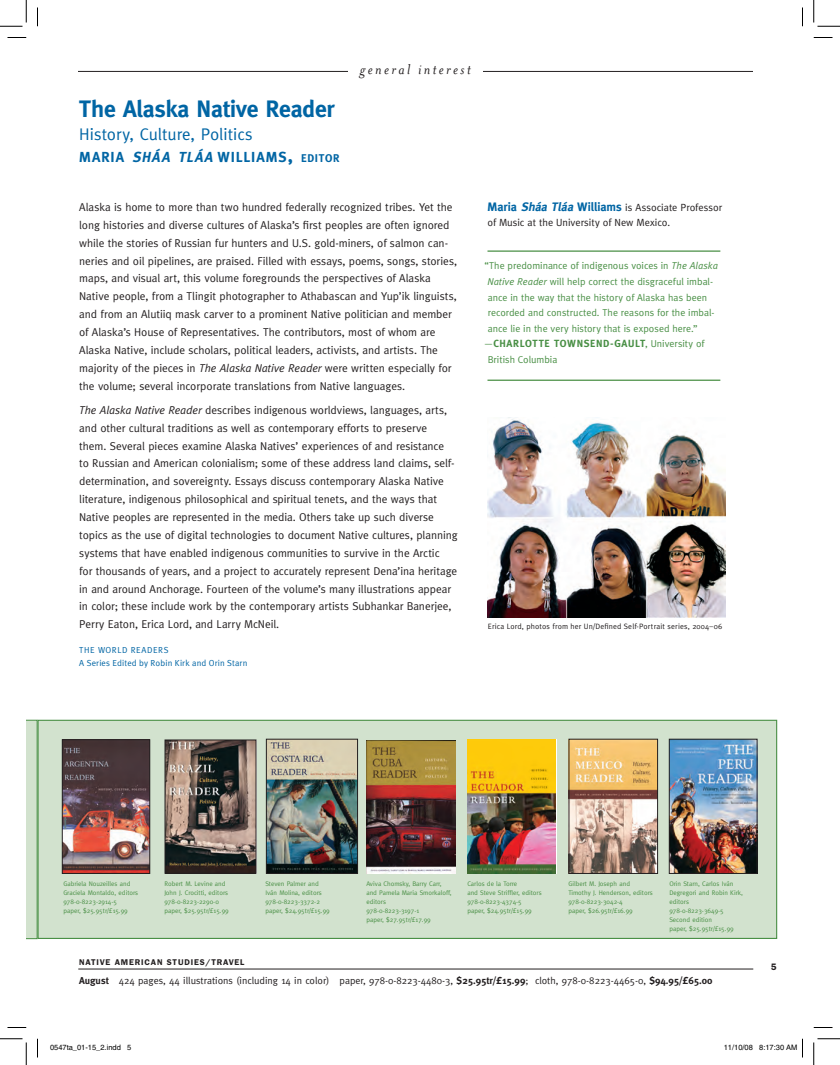
<style>
.page{position:relative;width:840px;height:1065px;background:#fff}
.page>*{position:absolute;margin:0;border:0;box-sizing:border-box;transform-origin:0 0}
.t1{font:700 23.75px "Meta";letter-spacing:-.01em;color:#0065a4}
.t2{font:16.88px "Meta";color:#0065a4}
.t3{font:italic 16.25px "Mrs Eaves";letter-spacing:.145em;color:#231f20}
.t4{font:700 14.5px "Meta";letter-spacing:.07em;color:#0065a4}
.t5{font:11.38px/17.9px "Meta";letter-spacing:-.005em;color:#231f20}
.t6{font:10.38px/15px "Meta";color:#231f20}
.t7{font:700 10.38px "Meta";letter-spacing:.05em;color:#498f45}
.t8{font:10px/15.6px "Meta";color:#498f45}
.t9{font:10px "Meta";color:#231f20}
.t10{font:600 9.38px "Franklin Gothic";color:#231f20}
.t11{font:8.75px/12.5px "Meta";letter-spacing:.015em;color:#0065a4}
.t12{font:600 8.38px "Franklin Gothic";letter-spacing:.1em;color:#231f20}
.t13{font:7.75px "Meta";letter-spacing:.02em;color:#231f20}
.t14{font:7.5px "Helvetica";color:#000}
.t15{font:6.62px/8.9px "Meta";color:#498f45}
.s1{font-style:italic}
.s2{font-size:19.38px}
.s3{font-size:11.25px}
.s4{font-weight:700;font-size:12.25px;color:#0065a4}
.s5{font-weight:700;font-style:italic;font-size:12.25px;color:#0065a4}
.s6{font-weight:400;font-size:10px}
.s7{font-weight:700;font-size:10.38px}
.s8{font-weight:700}
</style>
<div class="page">
<hr style="left:78px;top:71px;width:675px;height:1px;background:#231f20">
<hr style="left:78px;top:969px;width:675px;height:1px;background:#231f20">
<div style="left:348px;top:61px;width:134px;height:23px;background:#fff"></div>
<div style="left:37px;top:720px;width:740px;height:219px;background:#d2e2ce;border:1px solid #498f45"></div>
<img style="left:64px;top:742px;width:84px;height:129px">
<div style="left:62px;top:740px;width:88px;height:133px;border:1px solid #231f20"></div>
<img style="left:671px;top:741px;width:84px;height:130px">
<div style="left:669px;top:739px;width:88px;height:134px;border:1px solid #231f20"></div>
<img style="left:571px;top:741px;width:85px;height:130px">
<div style="left:569px;top:739px;width:89px;height:134px;border:1px solid #231f20"></div>
<img style="left:167px;top:742px;width:87px;height:129px">
<div style="left:165px;top:740px;width:91px;height:133px;border:1px solid #231f20"></div>
<img style="left:367px;top:740px;width:88px;height:133px">
<img style="left:268px;top:741px;width:88px;height:130px">
<div style="left:266px;top:739px;width:92px;height:134px;border:1px solid #231f20"></div>
<img style="left:467px;top:739px;width:89px;height:134px">
<img style="left:487px;top:419px;width:239px;height:198px">
<hr style="left:487px;top:250px;width:233px;height:2px;background:#498f45">
<hr style="left:487px;top:380px;width:233px;height:1px;background:#498f45">
<svg style="left:26px;top:720px;width:11px;height:219px;background:#ccdec8"></svg>
<svg style="left:8px;top:37px;width:18px;height:1px"></svg>
<svg style="left:814px;top:37px;width:18px;height:1px"></svg>
<svg style="left:8px;top:1027px;width:18px;height:1px"></svg>
<svg style="left:814px;top:1027px;width:18px;height:1px"></svg>
<svg style="left:37px;top:8px;width:1px;height:18px"></svg>
<svg style="left:37px;top:1039px;width:1px;height:19px"></svg>
<svg style="left:802px;top:8px;width:1px;height:18px"></svg>
<svg style="left:0;top:0;width:27px;height:27px"></svg>
<svg style="left:0;top:1039px;width:27px;height:26px"></svg>
<svg style="left:814px;top:0;width:26px;height:27px"></svg>
<svg style="left:814px;top:1039px;width:26px;height:26px"></svg>
<svg style="left:802px;top:1039px;width:1px;height:19px"></svg>
<h3 class="t3" style="left:360px;top:61px;width:112px">general interest</h3>
<h1 class="t1" style="left:79px;top:96px;width:257px">The Alaska Native Reader</h1>
<h2 class="t2" style="left:79px;top:124px;width:175px">History, Culture, Politics</h2>
<p class="t4" style="left:79px;top:148px;width:262px">MARIA <span class="s1">SHÁA TLÁA</span>WILLIAMS<span class="s2">,</span> <span class="s3">EDITOR</span></p>
<p class="t5" style="left:79px;top:198px;width:379px">Alaska is home to more than two hundred federally recognized tribes. Yet the long histories and diverse cultures of Alaska’s first peoples are often ignored while the stories of Russian fur hunters and U.S. gold-miners, of salmon can&shy;neries and oil pipelines, are praised. Filled with essays, poems, songs, stories, maps, and visual art, this volume foregrounds the perspectives of Alaska Native people, from a Tlingit photographer to Athabascan and Yup’ik linguists, and from an Alutiiq mask carver to a prominent Native politician and member of Alaska’s House of Representatives. The contributors, most of whom are Alaska Native, include scholars, political leaders, activists, and artists. The majority of the pieces in <span class="s1">The Alaska Native Reader</span> were written especially for the volume; several incorporate translations from Native languages.</p>
<p class="t5" style="left:79px;top:401px;width:380px"><span class="s1">The Alaska Native Reader</span> describes indigenous worldviews, languages, arts, and other cultural traditions as well as contemporary efforts to preserve<br>them. Several pieces examine Alaska Natives’ experiences of and resistance<br>to Russian and American colonialism; some of these address land claims, self&shy;determination, and sovereignty. Essays discuss contemporary Alaska Native literature, indigenous philosophical and spiritual tenets, and the ways that Native peoples are represented in the media. Others take up such diverse topics as the use of digital technologies to document Native cultures, planning systems that have enabled indigenous communities to survive in the Arctic<br>for thousands of years, and a project to accurately represent Dena’ina heritage in and around Anchorage. Fourteen of the volume’s many illustrations appear in color; these include work by the contemporary artists Subhankar Banerjee, Perry Eaton, Erica Lord, and Larry McNeil.</p>
<p class="t11" style="left:79px;top:644px;width:33px">The World</p>
<p class="t11" style="left:79px;top:644px;width:170px;text-indent:52px">Readers<br>A Series Edited by Robin Kirk and Orin Starn</p>
<p class="t6" style="left:487px;top:200px;width:236px"><span class="s4">Maria</span> <span class="s5">Sháa Tláa</span> <span class="s4">Williams</span> is Associate Professor of Music at the University of New Mexico.</p>
<p class="t8" style="left:485px;top:258px;width:235px">“The predominance of indigenous voices in <span class="s1">The Alaska Native Reader</span> will help correct the disgraceful imbal&shy;ance in the way that the history of Alaska has been recorded and constructed. The reasons for the imbal&shy;ance lie in the very history that is exposed here.”</p>
<p class="t7" style="left:484px;top:338px;width:92px"><span class="s6">—</span>Charlotte Towns</p>
<p class="t8" style="left:590px;top:336px;width:116px"><span class="s7">en d-Gault</span>, University of</p>
<p class="t8" style="left:488px;top:352px;width:71px">British Columbia</p>
<p class="t13" style="left:488px;top:621px;width:236px">Erica Lord, photos from her Un/Defined Self-Portrait series, 2004–06</p>
<p class="t15" style="left:63px;top:879px;width:76px">Gabriela Nouzeilles and<br>Graciela Montaldo, editors<br>978-0-8223-2914-5<br>paper, $25.95tr/£15.99</p>
<p class="t15" style="left:164px;top:879px;width:66px">Robert M. Levine and<br>John J. Crocitti, editors<br>978-0-8223-2290-0 paper, $25.95tr/£15.99</p>
<p class="t15" style="left:265px;top:879px;width:66px">Steven Palmer and<br>Iván Molina, editors<br>978-0-8223-3372-2 paper, $24.95tr/£15.99</p>
<p class="t15" style="left:366px;top:879px;width:87px">Aviva Chomsky, Barry Carr, and Pamela Maria Smorkaloff, editors<br>978-0-8223-3197-1<br>paper, $27.95tr/£17.99</p>
<p class="t15" style="left:467px;top:879px;width:76px">Carlos de la Torre<br>and Steve Striffler, editors<br>978-0-8223-4374-5<br>paper, $24.95tr/£15.99</p>
<p class="t15" style="left:568px;top:879px;width:86px">Gilbert M. Joseph and<br>Timothy J. Henderson, editors<br>978-0-8223-3042-4<br>paper, $26.95tr/£16.99</p>
<p class="t15" style="left:669px;top:879px;width:75px">Orin Starn, Carlos Iván<br>Degregori and Robin Kirk, editors<br>978-0-8223-3649-5<br>Second edition<br>paper, $25.95tr/£15.99</p>
<p class="t12" style="left:79px;top:957px;width:167px">NATIVE AMERICAN STUDIES/TRAVEL</p>
<p class="t9" style="left:79px;top:974px;width:635px"><span class="s8">August</span> 424 pages, 44 illustrations (including 14 in color) paper, 978-0-8223-4480-3, <span class="s8">$25.95tr/£15.99</span>; cloth, 978-0-8223-4465-0, <span class="s8">$94.95/£65.00</span></p>
<p class="t10" style="left:771px;top:961px;width:7px">5</p>
<p class="t14" style="left:50px;top:1043px;width:83px">0547ta_01-15_2.indd 5</p>
<p class="t14" style="left:724px;top:1043px;width:75px">11/10/08 8:17:30 AM</p>
</div>
